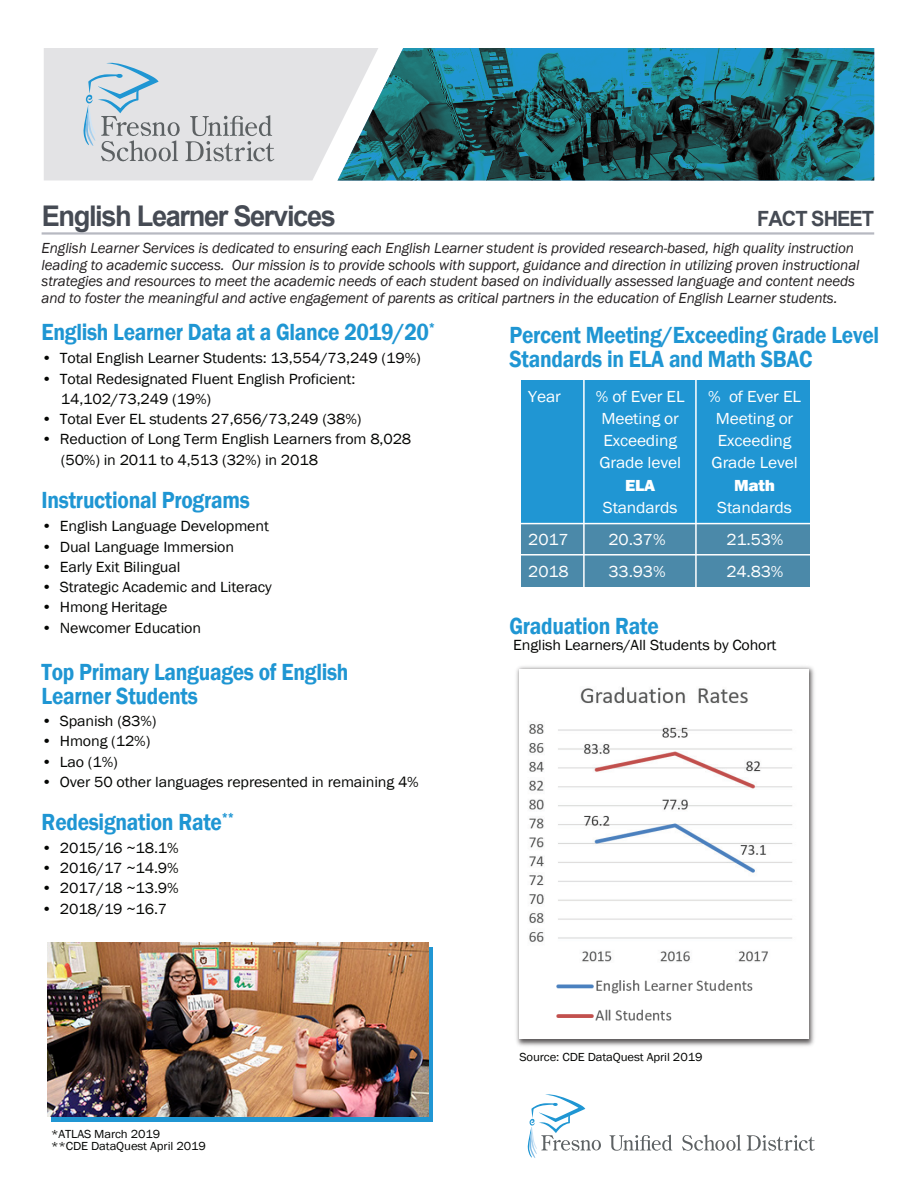
<style>
.page{position:relative;width:918px;height:1188px;background:#fff}
.page>*{position:absolute;margin:0;border:0;box-sizing:border-box;transform-origin:0 0}
.t1{font:700 28.5px "Arial";letter-spacing:-.05em;color:#464b54;scale:.96 1}
.t2{font:600 24px/24px "Franklin Gothic";letter-spacing:-.015em;color:#1f96d3;scale:.89 1}
.t3{font:700 21px "Arial";letter-spacing:-.05em;color:#464b54;scale:.96 1}
.t4{font:16.5px/22.2px "Franklin Gothic";letter-spacing:-.01em;color:#fff;scale:1.06 1}
.t5{font:800 16.5px "Franklin Gothic";letter-spacing:-.01em;color:#fff;scale:1.06 1}
.t6{font:15.15px/20.2px "Franklin Gothic";letter-spacing:-.01em;color:#040503;scale:1.06 1}
.t7{font:italic 15px/16.5px "Franklin Gothic";letter-spacing:-.01em;color:#231f20}
.t8{font:12px/12px "Franklin Gothic";letter-spacing:-.01em;color:#040503;scale:1.06 1}
</style>
<div class="page">
<div style="left:44px;top:48px;width:294px;height:132px;background:#e3e3e5"></div>
<hr style="left:42px;top:232px;width:832px;height:3px;background:#b7b9c1">
<svg style="left:83px;top:63px;width:191px;height:100px;background:#ced3d8"></svg>
<img style="left:338px;top:48px;width:536px;height:133px">
<div style="left:522px;top:380px;width:288px;height:144px;background:#2096d3"></div>
<div style="left:522px;top:524px;width:288px;height:63px;background:#4b89a9"></div>
<div style="left:514px;top:523px;width:309px;height:33px;border:2px solid #fff"></div>
<div style="left:583px;top:376px;width:114px;height:215px;border:2px solid #fff"></div>
<div style="left:52px;top:947px;width:381px;height:174px;background:#2096d3"></div>
<svg style="left:682px;top:1135px;width:59px;height:16px"></svg>
<svg style="left:747px;top:1135px;width:68px;height:16px"></svg>
<svg style="left:610px;top:1135px;width:62px;height:16px"></svg>
<svg style="left:528px;top:1094px;width:73px;height:64px"></svg>
<img style="left:47px;top:943px;width:381px;height:174px">
<img style="left:516px;top:666px;width:298px;height:380px">
<img style="left:520px;top:669px;width:289px;height:370px">
<img style="left:533px;top:971px;width:259px;height:64px">
<h1 class="t1" style="left:42px;top:196px;width:308px">English Learner Services</h1>
<h3 class="t3" style="left:757px;top:203px;width:123px">FACT SHEET</h3>
<p class="t7" style="left:42px;top:240px;width:820px">English Learner Services is dedicated to ensuring each English Learner student is provided research-based, high quality instruction leading to academic success. Our mission is to provide schools with support, guidance and direction in utilizing proven instructional strategies and resources to meet the academic needs of each student based on individually assessed language and content needs and to foster the meaningful and active engagement of parents as critical partners in the education of English Learner students.</p>
<h2 class="t2" style="left:42px;top:320px;width:444px">English Learner Data at a Glance 2019/20<sup>*</sup></h2>
<p class="t6" style="left:42px;top:349px;width:359px">• Total English Learner Students: 13,554/73,249 (19%)</p>
<p class="t6" style="left:61px;top:369px;width:279px;text-indent:-19px">• Total Redesignated Fluent English Proficient:<br>14,102/73,249 (19%)</p>
<p class="t6" style="left:42px;top:409px;width:303px">• Total Ever EL students 27,656/73,249 (38%)</p>
<p class="t6" style="left:61px;top:430px;width:332px;text-indent:-19px">• Reduction of Long Term English Learners from 8,028 (50%) in 2011 to 4,513 (32%) in 2018</p>
<h2 class="t2" style="left:509px;top:323px;width:417px">Percent Meeting/Exceeding Grade Level<br>Standards in ELA and Math SBAC</h2>
<p class="t4" style="left:528px;top:385px;width:32px">Year</p>
<p class="t4" style="left:596px;top:385px;width:85px">% of Ever EL<br>Meeting or<br>Exceeding<br>Grade level</p>
<p class="t5" style="left:625px;top:474px;width:30px">ELA</p>
<p class="t4" style="left:603px;top:497px;width:72px">Standards</p>
<p class="t4" style="left:708px;top:385px;width:89px;text-align:center">% of Ever EL<br>Meeting or<br>Exceeding<br>Grade Level</p>
<p class="t5" style="left:734px;top:474px;width:40px">Math</p>
<p class="t4" style="left:717px;top:497px;width:72px">Standards</p>
<h2 class="t2" style="left:42px;top:489px;width:236px">Instructional Programs</h2>
<p class="t6" style="left:42px;top:517px;width:216px">• English Language Development</p>
<p class="t6" style="left:42px;top:537px;width:183px">• Dual Language Immersion</p>
<p class="t6" style="left:42px;top:557px;width:132px">• Early Exit Bilingual</p>
<p class="t6" style="left:42px;top:577px;width:219px">• Strategic Academic and Literacy</p>
<p class="t6" style="left:42px;top:598px;width:120px">• Hmong Heritage</p>
<p class="t6" style="left:42px;top:618px;width:152px">• Newcomer Education</p>
<p class="t4" style="left:528px;top:523px;width:40px;line-height:32.5px">2017<br>2018</p>
<p class="t4" style="left:609px;top:523px;width:55px;line-height:32.5px">20.37%<br>33.93%</p>
<p class="t4" style="left:726px;top:523px;width:55px;line-height:32.5px">21.53%<br>24.83%</p>
<h2 class="t2" style="left:509px;top:614px;width:169px">Graduation Rate</h2>
<p class="t6" style="left:513px;top:635px;width:250px">English Learners/All Students by Cohort</p>
<h2 class="t2" style="left:42px;top:661px;width:346px">Top Primary Languages of English<br>Learner Students</h2>
<p class="t6" style="left:42px;top:711px;width:110px">• Spanish (83%)</p>
<p class="t6" style="left:42px;top:731px;width:104px">• Hmong (12%)</p>
<p class="t6" style="left:42px;top:752px;width:73px">• Lao (1%)</p>
<p class="t6" style="left:42px;top:772px;width:357px">• Over 50 other languages represented in remaining 4%</p>
<h2 class="t2" style="left:42px;top:810px;width:218px">Redesignation Rate<sup>**</sup></h2>
<p class="t6" style="left:42px;top:838px;width:131px">• 2015/16 ~18.1%</p>
<p class="t6" style="left:42px;top:858px;width:131px">• 2016/17 ~14.9%</p>
<p class="t6" style="left:42px;top:878px;width:131px">• 2017/18 ~13.9%</p>
<p class="t6" style="left:42px;top:899px;width:120px">• 2018/19 ~16.7</p>
<p class="t8" style="left:51px;top:1128px;width:147px">*ATLAS March 2019<br>**CDE DataQuest April 2019</p>
<p class="t8" style="left:519px;top:1051px;width:174px">Source: CDE DataQuest April 2019</p>
</div>
